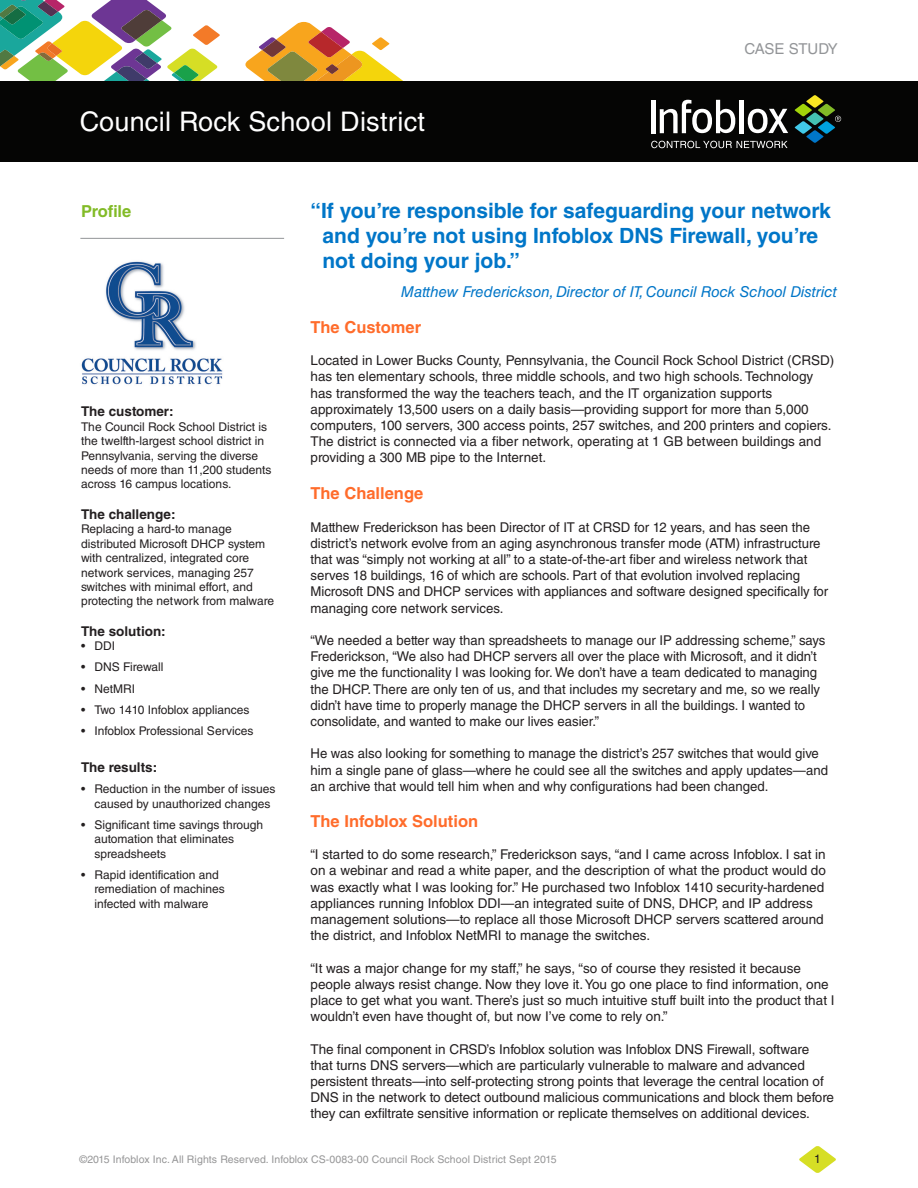
<style>
.page{position:relative;width:918px;height:1188px;background:#fff}
.page>*{position:absolute;margin:0;border:0;box-sizing:border-box;transform-origin:0 0}
.t1{font:27px "Helvetica LT Std";letter-spacing:.01em;color:#fff}
.Body_Text{font:700 21px/25.2px "Helvetica LT Std";color:#0076c8}
.Body_Text-2{font:700 16.5px "Helvetica LT Std";color:#ff6c2b}
.Body_Text-3{font:700 16.5px "Helvetica LT Std";letter-spacing:-.01em;color:#82bb27}
.Body_Text-4{font:italic 15px "Helvetica LT Std";color:#0076c8}
.t2{font:15px "Helvetica LT Std";letter-spacing:-.015em;color:#939598}
.Body_Text-5{font:13.5px/16.2px "Helvetica LT Std";color:#231f20}
.t3{font:700 13.5px "Helvetica LT Std";color:#231f20}
.t4{font:12px/14.4px "Helvetica LT Std";color:#231f20}
.t5{font:12px "Helvetica LT Std";color:#231f20}
.t6{font:10.5px "Helvetica LT Std";letter-spacing:.01em;color:#969697}
</style>
<div class="page">
<svg style="left:0;top:0;width:220px;height:81px"></svg>
<svg style="left:245px;top:22px;width:158px;height:59px"></svg>
<div style="left:0;top:81px;width:918px;height:81px;background:#050504"></div>
<svg style="left:799px;top:1146px;width:37px;height:27px"></svg>
<hr style="left:740px;top:100px;width:4px;height:33px;background:#fff">
<hr style="left:651px;top:100px;width:4px;height:33px;background:#fff">
<svg style="left:660px;top:100px;width:75px;height:33px"></svg>
<svg style="left:748px;top:109px;width:40px;height:24px"></svg>
<svg style="left:651px;top:141px;width:137px;height:7px"></svg>
<svg style="left:795px;top:95px;width:46px;height:48px"></svg>
<hr style="left:80px;top:238px;width:204px;height:1px;background:#929597">
<img style="left:81px;top:261px;width:142px;height:124px">
<h1 class="t1" style="left:80px;top:106px;width:347px">Council Rock School District</h1>
<p class="t2" style="left:745px;top:41px;width:95px">CASE STUDY</p>
<p class="Body_Text-3" style="left:81px;top:201px;width:52px">Profile</p>
<p class="t3" style="left:81px;top:403px;width:94px">The customer:</p>
<p class="t4" style="left:81px;top:419px;width:192px">The Council Rock School District is the twelfth-largest school district in Pennsylvania, serving the diverse needs of more than 11,200 students</p>
<p class="t4" style="left:81px;top:477px;width:152px">across 16 campus locations.</p>
<p class="t3" style="left:81px;top:506px;width:96px">The challenge:</p>
<p class="t4" style="left:81px;top:522px;width:195px">Replacing a hard-to manage distributed Microsoft DHCP system with centralized, integrated core network services, managing 257 switches with minimal effort, and protecting the network from malware</p>
<p class="t3" style="left:81px;top:623px;width:86px">The solution:</p>
<p class="t4" style="left:81px;top:639px;width:36px">• DDI</p>
<p class="t4" style="left:81px;top:660px;width:84px">• DNS Firewall</p>
<p class="t4" style="left:81px;top:681px;width:56px">• NetMRI</p>
<p class="t4" style="left:81px;top:702px;width:170px">• Two 1410 Infoblox appliances</p>
<p class="t4" style="left:81px;top:724px;width:174px">• Infoblox Professional Services</p>
<p class="t3" style="left:81px;top:759px;width:78px">The results:</p>
<p class="t4" style="left:94px;top:782px;width:183px;text-indent:-14px">• Reduction in the number of issues caused by unauthorized changes</p>
<p class="t4" style="left:94px;top:818px;width:170px;text-indent:-14px">• Significant time savings through automation that eliminates spreadsheets</p>
<p class="t4" style="left:94px;top:868px;width:132px;text-indent:-14px">• Rapid identification and remediation of machines infected with malware</p>
<p class="Body_Text" style="left:322px;top:197px;width:510px;text-indent:-12px">“If you’re responsible for safeguarding your network and you’re not using Infoblox DNS Firewall, you’re not doing your job.”</p>
<p class="Body_Text-4" style="left:401px;top:283px;width:438px">Matthew Frederickson, Director of IT, Council Rock School District</p>
<p class="Body_Text-2" style="left:310px;top:317px;width:112px">The Customer</p>
<p class="Body_Text-5" style="left:310px;top:352px;width:525px">Located in Lower Bucks County, Pennsylvania, the Council Rock School District (CRSD) has ten elementary schools, three middle schools, and two high schools. Technology has transformed the way the teachers teach, and the IT organization supports approximately 13,500 users on a daily basis—providing support for more than 5,000 computers, 100 servers, 300 access points, 257 switches, and 200 printers and copiers.<br>The district is connected via a fiber network, operating at 1 GB between buildings and providing a 300 MB pipe to the Internet.</p>
<p class="Body_Text-2" style="left:310px;top:483px;width:114px">The Challenge</p>
<p class="Body_Text-5" style="left:310px;top:519px;width:519px">Matthew Frederickson has been Director of IT at CRSD for 12 years, and has seen the district’s network evolve from an aging asynchronous transfer mode (ATM) infrastructure that was “simply not working at all” to a state-of-the-art fiber and wireless network that serves 18 buildings, 16 of which are schools. Part of that evolution involved replacing Microsoft DNS and DHCP services with appliances and software designed specifically for managing core network services.</p>
<p class="Body_Text-5" style="left:310px;top:632px;width:516px">“We needed a better way than spreadsheets to manage our IP addressing scheme,” says Frederickson, “We also had DHCP servers all over the place with Microsoft, and it didn’t give me the functionality I was looking for. We don’t have a team dedicated to managing the DHCP. There are only ten of us, and that includes my secretary and me, so we really didn’t have time to properly manage the DHCP servers in all the buildings. I wanted to consolidate, and wanted to make our lives easier.”</p>
<p class="Body_Text-5" style="left:310px;top:746px;width:519px">He was also looking for something to manage the district’s 257 switches that would give him a single pane of glass—where he could see all the switches and apply updates—and an archive that would tell him when and why configurations had been changed.</p>
<p class="Body_Text-2" style="left:310px;top:811px;width:169px">The Infoblox Solution</p>
<p class="Body_Text-5" style="left:310px;top:846px;width:517px">“I started to do some research,” Frederickson says, “and I came across Infoblox. I sat in on a webinar and read a white paper, and the description of what the product would do was exactly what I was looking for.” He purchased two Infoblox 1410 security-hardened appliances running Infoblox DDI—an integrated suite of DNS, DHCP, and IP address management solutions—to replace all those Microsoft DHCP servers scattered around the district, and Infoblox NetMRI to manage the switches.</p>
<p class="Body_Text-5" style="left:310px;top:960px;width:526px">“It was a major change for my staff,” he says, “so of course they resisted it because people always resist change. Now they love it. You go one place to find information, one place to get what you want. There’s just so much intuitive stuff built into the product that I wouldn’t even have thought of, but now I’ve come to rely on.”</p>
<p class="Body_Text-5" style="left:310px;top:1041px;width:525px">The final component in CRSD’s Infoblox solution was Infoblox DNS Firewall, software that turns DNS servers—which are particularly vulnerable to malware and advanced persistent threats—into self-protecting strong points that leverage the central location of DNS in the network to detect outbound malicious communications and block them before they can exfiltrate sensitive information or replicate themselves on additional devices.</p>
<p class="t6" style="left:80px;top:1153px;width:479px">©2015 Infoblox Inc. All Rights Reserved. Infoblox CS-0083-00 Council Rock School District Sept 2015</p>
<p class="t5" style="left:814px;top:1152px;width:8px">1</p>
</div>
